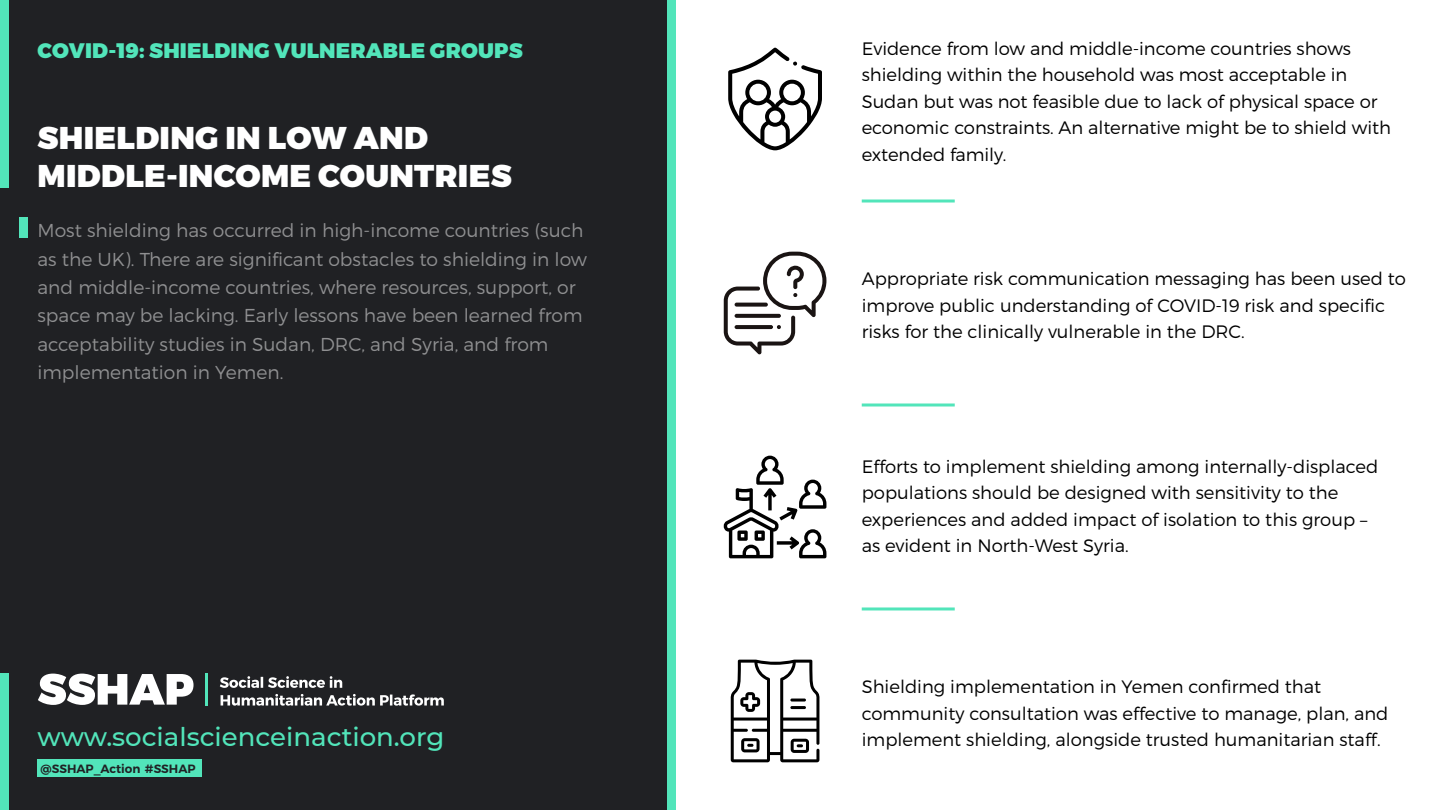
<style>
.page{position:relative;width:1440px;height:810px;background:#fff}
.page>*{position:absolute;margin:0;border:0;box-sizing:border-box;transform-origin:0 0}
.t1{font:900 31.5px/37.8px "Montserrat";letter-spacing:.01em;color:#fff}
.t2{font:500 26.03px "Montserrat";color:#52e5ba}
.t3{font:900 21px "Montserrat";letter-spacing:.01em;color:#52e5ba}
.t4{font:300 18.67px/28.4px "Montserrat";color:#fff}
.t5{font:300 18px/26.4px "Montserrat";color:#000}
.t6{font:600 12px "Montserrat";color:#202124}
</style>
<div class="page">
<div style="left:0;top:0;width:668px;height:810px;background:#202124"></div>
<div style="left:668px;top:0;width:8px;height:810px;background:#52e5ba"></div>
<div style="left:38px;top:759px;width:164px;height:18px;background:#52e5ba"></div>
<hr style="left:206px;top:674px;width:2px;height:32px;background:#52e5ba">
<svg style="left:38px;top:674px;width:156px;height:31px"></svg>
<svg style="left:221px;top:694px;width:223px;height:12px"></svg>
<svg style="left:220px;top:676px;width:122px;height:12px"></svg>
<div style="left:0;top:674px;width:9px;height:136px;background:#52e5ba"></div>
<hr style="left:862px;top:607px;width:93px;height:3px;background:#52e5ba">
<hr style="left:862px;top:404px;width:93px;height:2px;background:#52e5ba">
<hr style="left:862px;top:200px;width:93px;height:3px;background:#52e5ba">
<svg style="left:728px;top:48px;width:94px;height:102px"></svg>
<svg style="left:724px;top:252px;width:102px;height:102px"></svg>
<svg style="left:735px;top:325px;width:38px;height:4px"></svg>
<svg style="left:735px;top:303px;width:33px;height:4px"></svg>
<svg style="left:724px;top:456px;width:102px;height:102px"></svg>
<svg style="left:731px;top:660px;width:89px;height:102px"></svg>
<div style="left:0;top:0;width:9px;height:187px;background:#52e5ba"></div>
<div style="left:19px;top:217px;width:9px;height:21px;background:#52e5ba"></div>
<p class="t3" style="left:38px;top:37px;width:487px">COVID-19: SHIELDING VULNERABLE GROUPS</p>
<h1 class="t1" style="left:38px;top:120px;width:476px">SHIELDING IN LOW AND<br>MIDDLE-INCOME COUNTRIES</h1>
<p class="t4" style="left:38px;top:216px;width:551px">Most shielding has occurred in high-income countries (such as the UK). There are significant obstacles to shielding in low and middle-income countries, where resources, support, or space may be lacking. Early lessons have been learned from acceptability studies in Sudan, DRC, and Syria, and from implementation in Yemen.</p>
<h2 class="t2" style="left:38px;top:719px;width:408px">www.socialscienceinaction.org</h2>
<p class="t6" style="left:40px;top:761px;width:157px">@SSHAP_Action #SSHAP</p>
<p class="t5" style="left:862px;top:35px;width:531px">Evidence from low and middle-income countries shows shielding within the household was most acceptable in Sudan but was not feasible due to lack of physical space or economic constraints. An alternative might be to shield with extended family.</p>
<p class="t5" style="left:862px;top:265px;width:546px">Appropriate risk communication messaging has been used to improve public understanding of COVID-19 risk and specific risks for the clinically vulnerable in the DRC.</p>
<p class="t5" style="left:862px;top:453px;width:518px">Efforts to implement shielding among internally-displaced populations should be designed with sensitivity to the experiences and added impact of isolation to this group – as evident in North-West Syria.</p>
<p class="t5" style="left:862px;top:673px;width:528px">Shielding implementation in Yemen confirmed that community consultation was effective to manage, plan, and implement shielding, alongside trusted humanitarian staff.</p>
</div>
